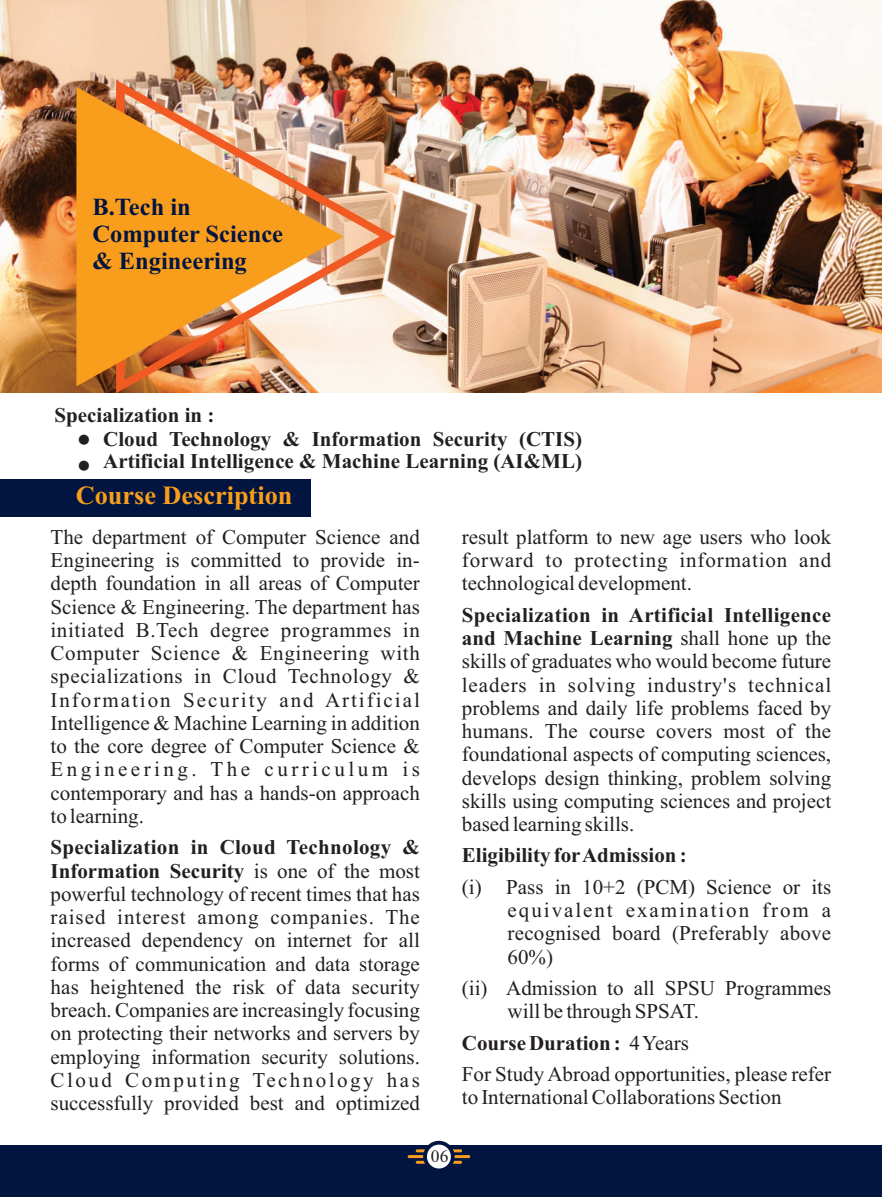
<style>
.page{position:relative;width:882px;height:1197px;background:#fff}
.page>*{position:absolute;margin:0;border:0;box-sizing:border-box;transform-origin:0 0}
.t1{font:700 26.25px "Times New Roman";color:#f99d1c}
.t2{font:700 24.5px/27.1px "Times New Roman";color:#021541}
.t3{font:21px/23.3px "Times New Roman";color:#231f20;text-align:justify}
.t4{font:700 21px/21.5px "Times New Roman";color:#231f20}
.t5{font:17.5px "Times New Roman";color:#231f20}
.s1{font-weight:700}
</style>
<div class="page">
<div style="left:0;top:1145px;width:882px;height:52px;background:#021541"></div>
<img style="left:0;top:0;width:882px;height:392px">
<hr style="left:416px;top:1149px;width:46px;height:3px;background:#f99d1c;border-radius:2px">
<hr style="left:408px;top:1155px;width:62px;height:3px;background:#f99d1c;border-radius:2px">
<hr style="left:416px;top:1161px;width:46px;height:3px;background:#f99d1c;border-radius:2px">
<div style="left:423px;top:1141px;width:32px;height:31px;background:#021541;border-radius:50%"></div>
<div style="left:427px;top:1145px;width:24px;height:24px;background:#fff;border-radius:50%"></div>
<div style="left:0;top:479px;width:310px;height:38px;background:#021541"></div>
<img style="left:112px;top:73px;width:288px;height:320px">
<img style="left:76px;top:87px;width:268px;height:299px">
<p class="t2" style="left:92px;top:196px;width:192px">B.Tech in<br>Computer Science &amp; Engineering</p>
<p class="t4" style="left:55px;top:406px;width:161px">Specialization in :</p>
<p class="t4" style="left:103px;top:430px;width:480px">Cloud Technology &amp; Information Security (CTIS)<br>Artificial Intelligence &amp; Machine Learning (AI&amp;ML)</p>
<p class="t1" style="left:76px;top:486px;width:218px">Course Description</p>
<p class="t3" style="left:51px;top:527px;width:371px">The department of Computer Science and Engineering is committed to provide in&shy;depth foundation in all areas of Computer Science &amp; Engineering. The department has initiated B.Tech degree programmes in Computer Science &amp; Engineering with specializations in Cloud Technology &amp; Information Security and Artificial Intelligence &amp; Machine Learning in addition to the core degree of Computer Science &amp; Engineering. The curriculum is contemporary and has a hands-on approach to learning.</p>
<p class="t3" style="left:51px;top:838px;width:371px"><span class="s1">Specialization in Cloud Technology &amp; Information Security</span> is one of the most powerful technology of recent times that has raised interest among companies. The increased dependency on internet for all forms of communication and data storage has heightened the risk of data security breach. Companies are increasingly focusing on protecting their networks and servers by employing information security solutions.<br>Cloud Computing Technology has successfully provided best and optimized</p>
<p class="t3" style="left:462px;top:527px;width:371px">result platform to new age users who look forward to protecting information and technological development.</p>
<p class="t3" style="left:462px;top:605px;width:371px"><span class="s1">Specialization in Artificial Intelligence and Machine Learning</span> shall hone up the skills of graduates who would become future leaders in solving industry's technical problems and daily life problems faced by humans. The course covers most of the foundational aspects of computing sciences, develops design thinking, problem solving skills using computing sciences and project based learning skills.</p>
<p class="t4" style="left:462px;top:847px;width:226px">Eligibility forAdmission :</p>
<p class="t3" style="left:508px;top:877px;width:325px;text-indent:-46px">(i) Pass in 10+2 (PCM) Science or its equivalent examination from a recognised board (Preferably above 60%)</p>
<p class="t3" style="left:508px;top:978px;width:325px;text-indent:-46px">(ii) Admission to all SPSU Programmes will be through SPSAT.</p>
<p class="t3" style="left:462px;top:1029px;width:371px;line-height:31.3px"><span class="s1">Course Duration :</span> 4 Years<br>For Study Abroad opportunities, please refer</p>
<p class="t3" style="left:462px;top:1088px;width:321px">to International Collaborations Section</p>
<p class="t5" style="left:431px;top:1150px;width:19px">06</p>
</div>
